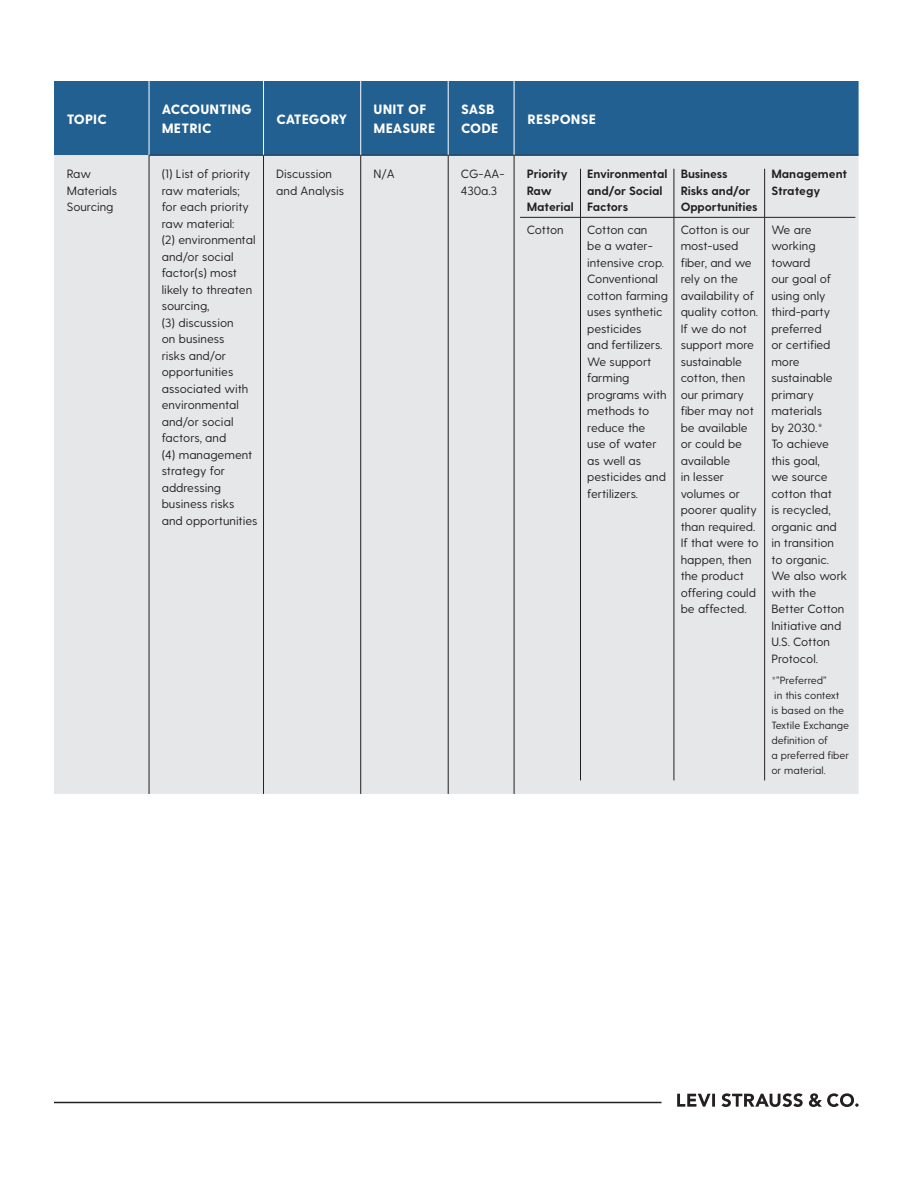
<style>
.page{position:relative;width:918px;height:1188px;background:#fff}
.page>*{position:absolute;margin:0;border:0;box-sizing:border-box;transform-origin:0 0}
.t1{font:800 13.5px/19.5px "Greycliff CF";letter-spacing:.01em;color:#fff}
.t2{font:800 13.5px "Greycliff CF";letter-spacing:-.01em;color:#fff}
.t3{font:12px/16.5px "Greycliff CF";color:#231f20}
.t4{font:700 12px/16.5px "Greycliff CF";letter-spacing:-.01em;color:#231f20}
.t5{font:10.5px/15px "Greycliff CF";color:#231f20}
</style>
<div class="page">
<svg style="left:677px;top:1093px;width:182px;height:14px"></svg>
<hr style="left:54px;top:1102px;width:608px;height:1px;background:#241f21">
<div style="left:54px;top:81px;width:805px;height:74px;background:#236092"></div>
<div style="left:54px;top:155px;width:805px;height:639px;background:#e6e7e9"></div>
<hr style="left:149px;top:81px;width:1px;height:74px;background:#fff">
<hr style="left:263px;top:81px;width:1px;height:74px;background:#fff">
<hr style="left:360px;top:81px;width:1px;height:74px;background:#fff">
<hr style="left:448px;top:81px;width:1px;height:74px;background:#fff">
<hr style="left:514px;top:81px;width:1px;height:74px;background:#fff">
<hr style="left:149px;top:155px;width:1px;height:639px;background:#231f20">
<hr style="left:263px;top:155px;width:1px;height:639px;background:#231f20">
<hr style="left:360px;top:155px;width:1px;height:639px;background:#231f20">
<hr style="left:448px;top:155px;width:1px;height:639px;background:#231f20">
<hr style="left:514px;top:155px;width:1px;height:639px;background:#231f20">
<hr style="left:149px;top:155px;width:115px;height:1px;background:#231f20">
<hr style="left:264px;top:155px;width:97px;height:1px;background:#231f20">
<hr style="left:361px;top:155px;width:87px;height:1px;background:#231f20">
<hr style="left:448px;top:155px;width:66px;height:1px;background:#231f20">
<hr style="left:514px;top:155px;width:345px;height:1px;background:#231f20">
<hr style="left:764px;top:169px;width:1px;height:48px;background:#231f20">
<hr style="left:764px;top:218px;width:1px;height:562px;background:#231f20">
<hr style="left:580px;top:169px;width:1px;height:48px;background:#231f20">
<hr style="left:674px;top:169px;width:1px;height:48px;background:#231f20">
<hr style="left:520px;top:217px;width:61px;height:1px;background:#231f20">
<hr style="left:580px;top:217px;width:94px;height:1px;background:#231f20">
<hr style="left:580px;top:218px;width:1px;height:562px;background:#231f20">
<hr style="left:674px;top:217px;width:91px;height:1px;background:#231f20">
<hr style="left:674px;top:218px;width:1px;height:562px;background:#231f20">
<hr style="left:765px;top:217px;width:90px;height:1px;background:#231f20">
<p class="t1" style="left:67px;top:110px;width:42px">TOPIC</p>
<p class="t1" style="left:162px;top:100px;width:91px">ACCOUNTING<br>METRIC</p>
<p class="t2" style="left:276px;top:111px;width:73px">CATEGORY</p>
<p class="t1" style="left:374px;top:100px;width:63px">UNIT OF<br>MEASURE</p>
<p class="t1" style="left:461px;top:100px;width:39px">SASB<br>CODE</p>
<p class="t1" style="left:528px;top:110px;width:70px">RESPONSE</p>
<p class="t3" style="left:67px;top:166px;width:52px">Raw<br>Materials<br>Sourcing</p>
<p class="t3" style="left:162px;top:166px;width:97px">(1) List of priority raw materials; for each priority raw material:<br>(2) environmental and/or social factor(s) most likely to threaten sourcing,<br>(3) discussion<br>on business<br>risks and/or opportunities associated with environmental and/or social factors, and<br>(4) management strategy for addressing business risks and opportunities</p>
<p class="t3" style="left:276px;top:166px;width:70px">Discussion and Analysis</p>
<p class="t3" style="left:373px;top:166px;width:23px">N/A</p>
<p class="t3" style="left:461px;top:166px;width:45px">CG-AA-<br>430a.3</p>
<p class="t4" style="left:527px;top:166px;width:49px">Priority<br>Raw<br>Material</p>
<p class="t4" style="left:587px;top:166px;width:82px">Environmental and/or Social<br>Factors</p>
<p class="t4" style="left:681px;top:166px;width:79px">Business<br>Risks and/or<br>Opportunities</p>
<p class="t4" style="left:771px;top:166px;width:77px">Management<br>Strategy</p>
<p class="t3" style="left:527px;top:221px;width:38px">Cotton</p>
<p class="t3" style="left:587px;top:221px;width:82px">Cotton can<br>be a water&shy;intensive crop.<br>Conventional cotton farming uses synthetic pesticides<br>and fertilizers.<br>We support farming programs with methods to reduce the<br>use of water as well as pesticides and fertilizers.</p>
<p class="t3" style="left:681px;top:221px;width:79px">Cotton is our most-used fiber, and we rely on the availability of quality cotton.<br>If we do not support more sustainable cotton, then our primary fiber may not be available or could be available<br>in lesser volumes or poorer quality than required.<br>If that were to happen, then the product offering could be affected.</p>
<p class="t3" style="left:771px;top:221px;width:77px">We are working toward<br>our goal of using only third-party preferred<br>or certified more sustainable primary materials<br>by 2030.*<br>To achieve this goal,<br>we source cotton that<br>is recycled, organic and in transition to organic.<br>We also work with the<br>Better Cotton<br>Initiative and<br>U.S. Cotton<br>Protocol.</p>
<p class="t5" style="left:771px;top:673px;width:79px">*”Preferred”<br>in this context<br>is based on the<br>Textile Exchange definition of<br>a preferred fiber or material.</p>
</div>
